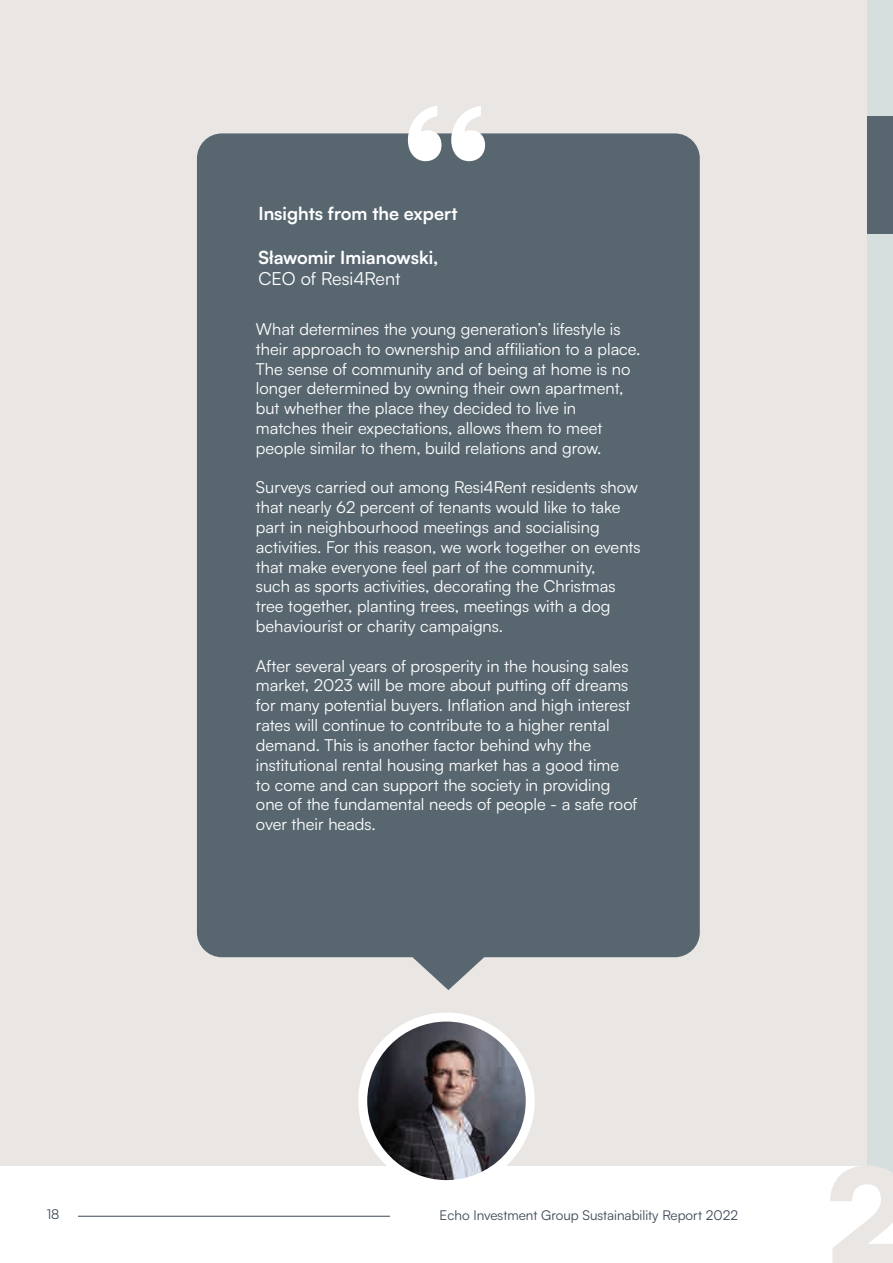
<style>
.page{position:relative;width:893px;height:1263px;background:#fff}
.page>*{position:absolute;margin:0;border:0;box-sizing:border-box;transform-origin:0 0}
.t1{font:700 18px "Satoshi";color:#fff}
.t2{font:18px "Satoshi";color:#fff}
.t3{font:16.5px/19.8px "Satoshi";color:#fff}
.t4{font:13.5px "Satoshi";color:#3d4956}
</style>
<div class="page">
<div style="left:0;top:0;width:867px;height:1165px;background:#eae6e4"></div>
<hr style="left:78px;top:1216px;width:312px;height:1px;background:#3d4956">
<div style="left:867px;top:0;width:26px;height:1182px;background:#d6dede"></div>
<svg style="left:830px;top:1165px;width:63px;height:98px"></svg>
<div style="left:867px;top:116px;width:26px;height:118px;background:#586670"></div>
<div style="left:197px;top:133px;width:503px;height:857px;background:#586670"></div>
<img style="left:363px;top:1017px;width:167px;height:167px;border-radius:84px">
<div style="left:358px;top:1012px;width:177px;height:177px;border:9px solid #fff;border-radius:50%"></div>
<svg style="left:408px;top:106px;width:77px;height:55px"></svg>
<p class="t1" style="left:258px;top:201px;width:201px">Insights from the expert</p>
<p class="t1" style="left:258px;top:244px;width:181px">Sławomir Imianowski,</p>
<p class="t2" style="left:258px;top:267px;width:143px">CEO of Resi4Rent</p>
<p class="t3" style="left:256px;top:318px;width:386px">What determines the young generation’s lifestyle is their approach to ownership and affiliation to a place.<br>The sense of community and of being at home is no longer determined by owning their own apartment, but whether the place they decided to live in matches their expectations, allows them to meet people similar to them, build relations and grow.</p>
<p class="t3" style="left:256px;top:477px;width:386px">Surveys carried out among Resi4Rent residents show that nearly 62 percent of tenants would like to take part in neighbourhood meetings and socialising activities. For this reason, we work together on events that make everyone feel part of the community,<br>such as sports activities, decorating the Christmas tree together, planting trees, meetings with a dog behaviourist or charity campaigns.</p>
<p class="t3" style="left:256px;top:655px;width:383px">After several years of prosperity in the housing sales market, 2023 will be more about putting off dreams for many potential buyers. Inflation and high interest rates will continue to contribute to a higher rental demand. This is another factor behind why the institutional rental housing market has a good time<br>to come and can support the society in providing one of the fundamental needs of people - a safe roof over their heads.</p>
<p class="t4" style="left:47px;top:1205px;width:14px">18</p>
<p class="t4" style="left:440px;top:1206px;width:300px">Echo Investment Group Sustainability Report 2022</p>
</div>
